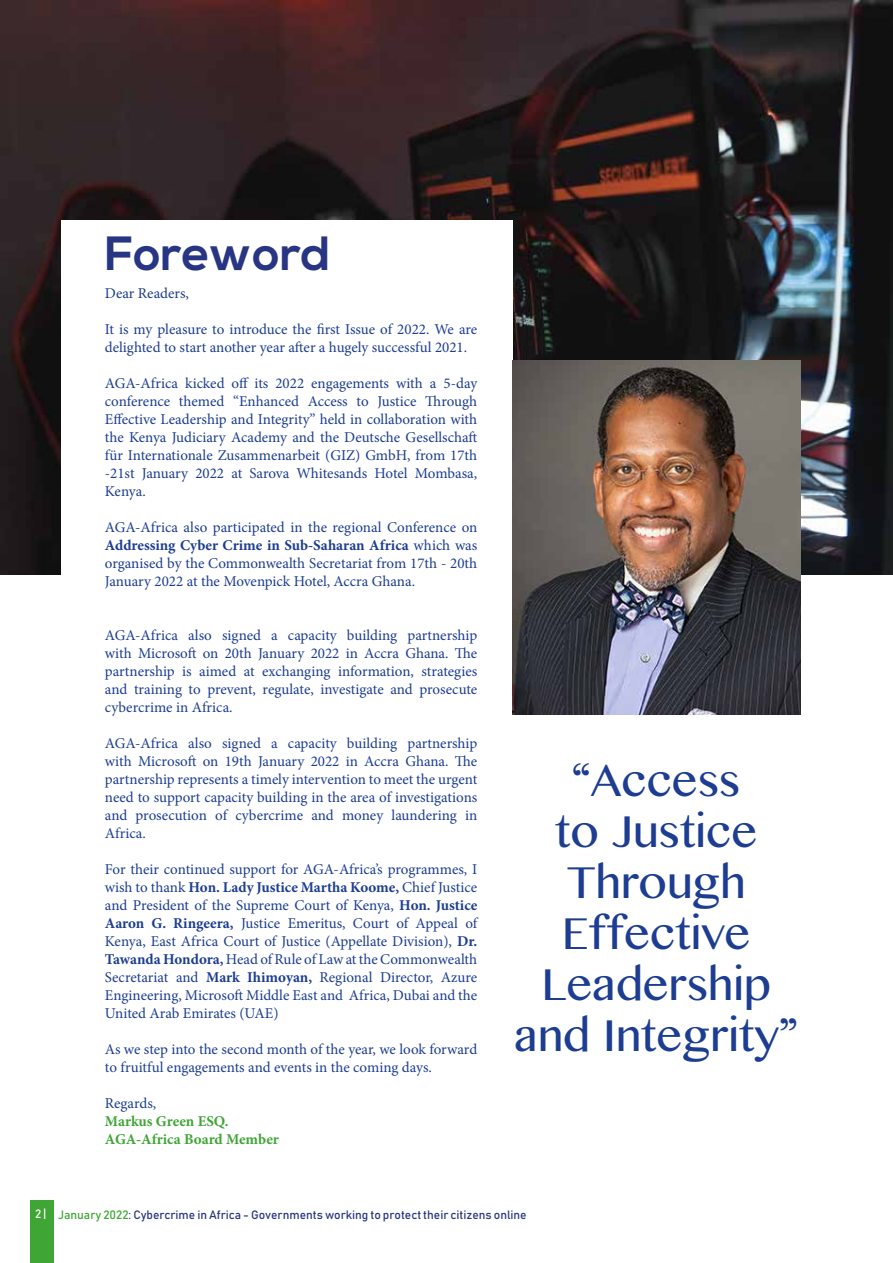
<style>
.page{position:relative;width:893px;height:1263px;background:#fff}
.page>*{position:absolute;margin:0;border:0;box-sizing:border-box;transform-origin:0 0}
.t1{font:700 48px "Nexa";color:#283583}
.t2{font:45px/51px "Lao MN";color:#1c3d91;text-align:center}
.t3{font:15px/18px "Minion Pro";color:#1c3d91;text-align:justify}
.t4{font:700 15px/18px "Minion Pro";letter-spacing:-.005em;color:#3fa535}
.t5{font:12px "Bahnschrift";color:#283583}
.s1{font-weight:700}
.s2{color:#fff}
.s3{color:#3fa535}
</style>
<div class="page">
<div style="left:30px;top:1200px;width:23px;height:63px;background:#3fa535"></div>
<img style="left:0;top:0;width:893px;height:574px">
<div style="left:61px;top:220px;width:451px;height:380px;background:#fff"></div>
<img style="left:512px;top:360px;width:288px;height:354px">
<h1 class="t1" style="left:105px;top:226px;width:227px">Foreword</h1>
<p class="t3" style="left:105px;top:284px;width:86px">Dear Readers,</p>
<p class="t3" style="left:105px;top:320px;width:374px">It is my pleasure to introduce the first Issue of 2022. We are delighted to start another year after a hugely successful 2021.</p>
<p class="t3" style="left:105px;top:374px;width:374px">AGA-Africa kicked off its 2022 engagements with a 5-day conference themed “Enhanced Access to Justice Through Effective Leadership and Integrity” held in collaboration with the Kenya Judiciary Academy and the Deutsche Gesellschaft für Internationale Zusammenarbeit (GIZ) GmbH, from 17th -21st January 2022 at Sarova Whitesands Hotel Mombasa, Kenya.</p>
<p class="t3" style="left:105px;top:518px;width:374px">AGA-Africa also participated in the regional Conference on <span class="s1">Addressing Cyber Crime in Sub-Saharan Africa</span> which was organised by the Commonwealth Secretariat from 17th - 20th January 2022 at the Movenpick Hotel, Accra Ghana.</p>
<p class="t3" style="left:105px;top:626px;width:374px">AGA-Africa also signed a capacity building partnership with Microsoft on 20th January 2022 in Accra Ghana. The partnership is aimed at exchanging information, strategies and training to prevent, regulate, investigate and prosecute cybercrime in Africa.</p>
<p class="t3" style="left:105px;top:734px;width:374px">AGA-Africa also signed a capacity building partnership with Microsoft on 19th January 2022 in Accra Ghana. The partnership represents a timely intervention to meet the urgent need to support capacity building in the area of investigations and prosecution of cybercrime and money laundering in Africa.</p>
<p class="t3" style="left:105px;top:860px;width:374px">For their continued support for AGA-Africa’s programmes, I wish to thank <span class="s1">Hon. Lady Justice Martha Koome,</span> Chief Justice and President of the Supreme Court of Kenya, <span class="s1">Hon. Justice Aaron G. Ringeera,</span> Justice Emeritus, Court of Appeal of Kenya, East Africa Court of Justice (Appellate Division), <span class="s1">Dr.<br>Tawanda Hondora,</span> Head of Rule of Law at the Commonwealth Secretariat and <span class="s1">Mark Ihimoyan,</span> Regional Director, Azure Engineering, Microsoft Middle East and Africa, Dubai and the United Arab Emirates (UAE)</p>
<p class="t3" style="left:105px;top:1040px;width:374px">As we step into the second month of the year, we look forward to fruitful engagements and events in the coming days.</p>
<p class="t3" style="left:105px;top:1094px;width:53px">Regards,</p>
<p class="t4" style="left:105px;top:1112px;width:176px">Markus Green ESQ.<br>AGA-Africa Board Member</p>
<h2 class="t2" style="left:514px;top:756px;width:285px">“Access<br>to Justice<br>Through<br>Effective<br>Leadership and Integrity”</h2>
<p class="t5" style="left:35px;top:1207px;width:493px"><span class="s2">2 |</span> <span class="s3">January 2022</span>: Cybercrime in Africa - Governments working to protect their citizens online</p>
</div>
